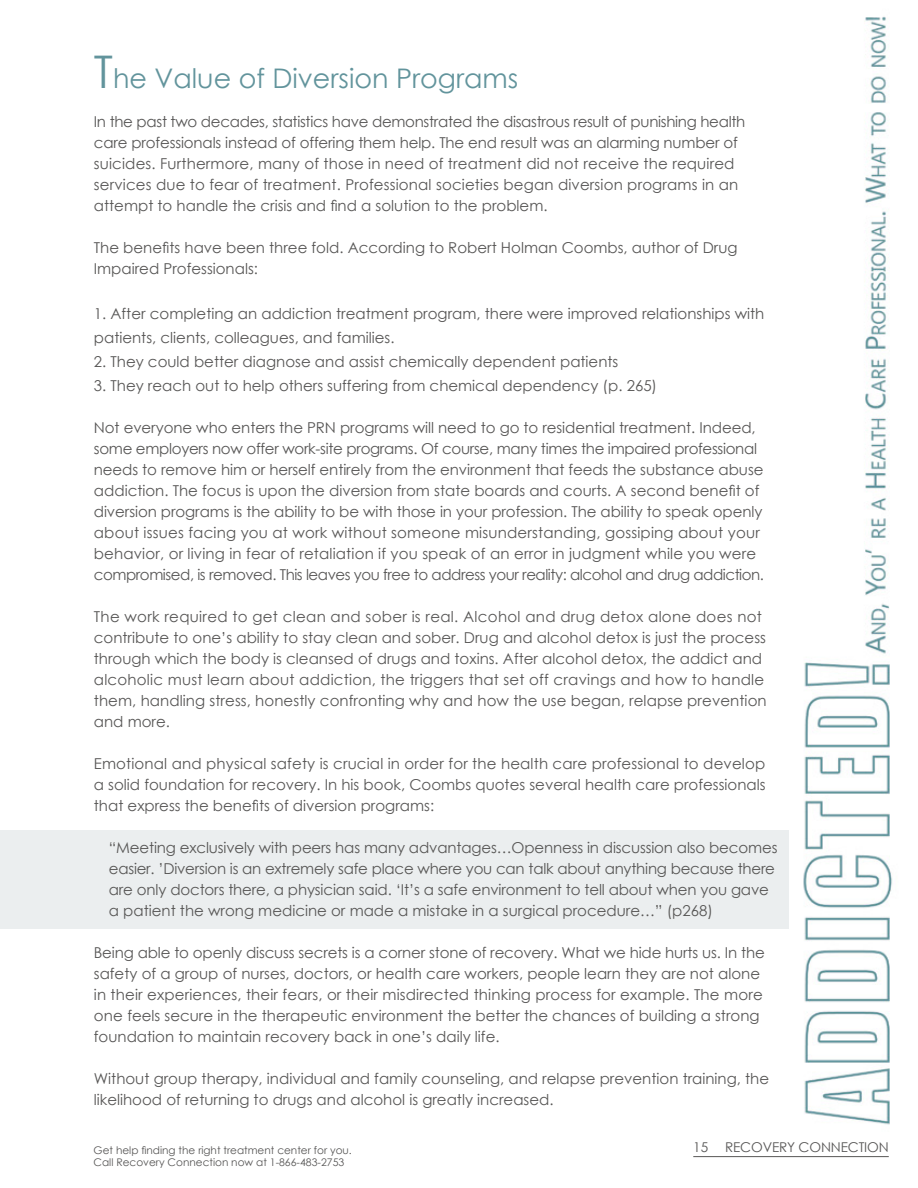
<style>
.page{position:relative;width:918px;height:1188px;background:#fff}
.page>*{position:absolute;margin:0;border:0;box-sizing:border-box;transform-origin:0 0}
.t1{font:27px "Century Gothic";color:#62949c}
.t2{font:15px/21px "Century Gothic";color:#575655}
.t3{font:13.5px "Century Gothic";letter-spacing:-.01em;color:#575655}
.t4{font:10.5px "Century Gothic";color:#575655}
.s1{font-size:45px}
</style>
<div class="page">
<img style="left:693px;top:17px;width:200px;height:1141px">
<hr style="left:693px;top:1156px;width:196px;height:1px;background:#575655">
<div style="left:0;top:830px;width:789px;height:99px;background:#ebeeef"></div>
<h1 class="t1" style="left:94px;top:59px;width:426px"><span class="s1">T</span>he Value of Diversion Programs</h1>
<p class="t2" style="left:94px;top:111px;width:653px">In the past two decades, statistics have demonstrated the disastrous result of punishing health care professionals instead of offering them help. The end result was an alarming number of suicides. Furthermore, many of those in need of treatment did not receive the required services due to fear of treatment. Professional societies began diversion programs in an attempt to handle the crisis and find a solution to the problem.</p>
<p class="t2" style="left:94px;top:237px;width:645px">The benefits have been three fold. According to Robert Holman Coombs, author of Drug<br>Impaired Professionals:</p>
<p class="t2" style="left:94px;top:301px;width:672px;line-height:24px">1. After completing an addiction treatment program, there were improved relationships with patients, clients, colleagues, and families.</p>
<p class="t2" style="left:94px;top:351px;width:526px">2. They could better diagnose and assist chemically dependent patients</p>
<p class="t2" style="left:94px;top:375px;width:565px">3. They reach out to help others suffering from chemical dependency (p. 265)</p>
<p class="t2" style="left:94px;top:417px;width:672px">Not everyone who enters the PRN programs will need to go to residential treatment. Indeed, some employers now offer work-site programs. Of course, many times the impaired professional needs to remove him or herself entirely from the environment that feeds the substance abuse addiction. The focus is upon the diversion from state boards and courts. A second benefit of diversion programs is the ability to be with those in your profession. The ability to speak openly about issues facing you at work without someone misunderstanding, gossiping about your behavior, or living in fear of retaliation if you speak of an error in judgment while you were compromised, is removed. This leaves you free to address your reality: alcohol and drug addiction.</p>
<p class="t2" style="left:94px;top:606px;width:674px">The work required to get clean and sober is real. Alcohol and drug detox alone does not contribute to one’s ability to stay clean and sober. Drug and alcohol detox is just the process through which the body is cleansed of drugs and toxins. After alcohol detox, the addict and alcoholic must learn about addiction, the triggers that set off cravings and how to handle them, handling stress, honestly confronting why and how the use began, relapse prevention and more.</p>
<p class="t2" style="left:94px;top:753px;width:673px;text-align:justify">Emotional and physical safety is crucial in order for the health care professional to develop a solid foundation for recovery. In his book, Coombs quotes several health care professionals that express the benefits of diversion programs:</p>
<p class="t2" style="left:109px;top:837px;width:670px">“Meeting exclusively with peers has many advantages…Openness in discussion also becomes easier. ’Diversion is an extremely safe place where you can talk about anything because there are only doctors there, a physician said. ‘It’s a safe environment to tell about when you gave a patient the wrong medicine or made a mistake in a surgical procedure…” (p268)</p>
<p class="t2" style="left:94px;top:942px;width:672px">Being able to openly discuss secrets is a corner stone of recovery. What we hide hurts us. In the safety of a group of nurses, doctors, or health care workers, people learn they are not alone in their experiences, their fears, or their misdirected thinking process for example. The more one feels secure in the therapeutic environment the better the chances of building a strong foundation to maintain recovery back in one’s daily life.</p>
<p class="t2" style="left:94px;top:1068px;width:677px">Without group therapy, individual and family counseling, and relapse prevention training, the likelihood of returning to drugs and alcohol is greatly increased.</p>
<p class="t4" style="left:94px;top:1142px;width:260px">Get help finding the right treatment center for you.</p>
<p class="t3" style="left:725px;top:1138px;width:165px">RECOVERY CONNECTION</p>
<p class="t3" style="left:693px;top:1138px;width:16px">15</p>
<p class="t4" style="left:94px;top:1154px;width:252px">Call Recovery Connection now at 1-866-483-2753</p>
</div>
